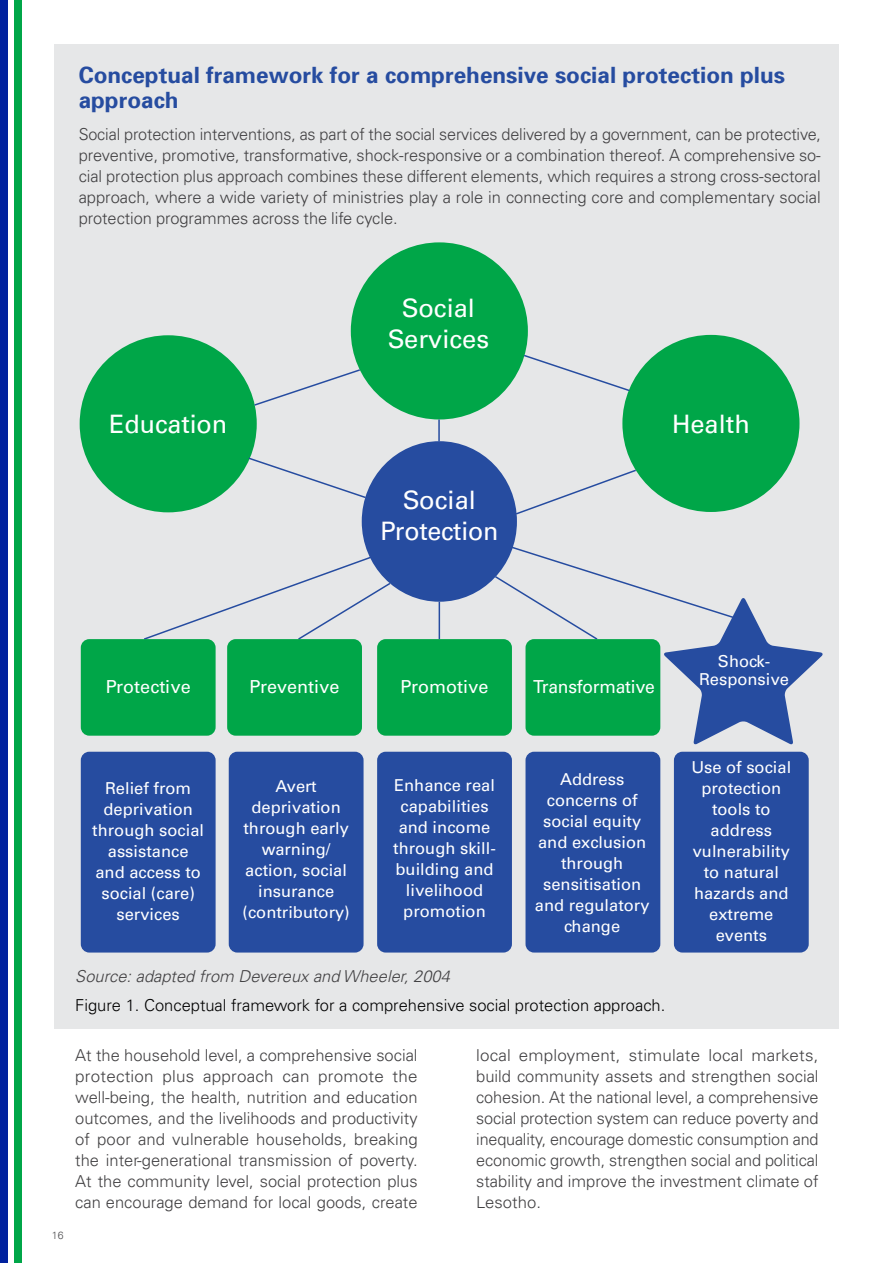
<style>
.page{position:relative;width:893px;height:1263px;background:#fff}
.page>*{position:absolute;margin:0;border:0;box-sizing:border-box;transform-origin:0 0}
.t1{font:25.5px/30.6px "Univers LT Pro 55 Roman";letter-spacing:-.005em;color:#fff;text-align:center}
.t2{font:700 22.5px/25.5px "Univers 65";color:#264ca0}
.t3{font:18px "Univers LT Pro 55 Roman";color:#fff}
.t4{font:300 16.5px/21px "Univers LT Pro 45";color:#414042;text-align:justify}
.t5{font:16.5px/21px "Univers LT Pro 55 Roman";color:#fff;text-align:center}
.t6{font:300 16.5px "Univers LT Pro 45";color:#000}
.t7{font:italic 300 16.5px "Univers LT Pro 45";color:#414042}
.t8{font:300 10.5px "Univers LT Pro 45";color:#4d4d4f}
</style>
<div class="page">
<div style="left:15px;top:0;width:7px;height:1263px;background:#00a648"></div>
<div style="left:0;top:0;width:7px;height:1263px;background:#00219e"></div>
<div style="left:54px;top:44px;width:785px;height:984px;background:#e6e7e8"></div>
<div style="left:351px;top:242px;width:177px;height:177px;background:#00a648;border-radius:50%"></div>
<div style="left:362px;top:441px;width:155px;height:161px;background:#264ca0;border-radius:50%"></div>
<div style="left:80px;top:335px;width:177px;height:177px;background:#00a648;border-radius:50%"></div>
<div style="left:622px;top:335px;width:177px;height:177px;background:#00a648;border-radius:50%"></div>
<div style="left:81px;top:752px;width:135px;height:200px;background:#264ca0;border-radius:9px"></div>
<div style="left:229px;top:752px;width:135px;height:200px;background:#264ca0;border-radius:9px"></div>
<div style="left:377px;top:752px;width:135px;height:200px;background:#264ca0;border-radius:9px"></div>
<div style="left:525px;top:752px;width:135px;height:200px;background:#264ca0;border-radius:9px"></div>
<div style="left:674px;top:752px;width:135px;height:200px;background:#264ca0;border-radius:9px"></div>
<svg style="left:253px;top:368px;width:109px;height:38px"></svg>
<svg style="left:522px;top:354px;width:109px;height:38px"></svg>
<hr style="left:438px;top:419px;width:2px;height:22px;background:#264ca0">
<svg style="left:247px;top:456px;width:121px;height:42px"></svg>
<svg style="left:514px;top:468px;width:124px;height:48px"></svg>
<svg style="left:144px;top:555px;width:248px;height:86px"></svg>
<hr style="left:439px;top:602px;width:1px;height:37px;background:#264ca0">
<svg style="left:493px;top:545px;width:330px;height:200px"></svg>
<div style="left:81px;top:639px;width:135px;height:97px;background:#00a648;border-radius:9px"></div>
<div style="left:227px;top:639px;width:135px;height:97px;background:#00a648;border-radius:9px"></div>
<div style="left:377px;top:639px;width:135px;height:97px;background:#00a648;border-radius:9px"></div>
<div style="left:525px;top:639px;width:135px;height:97px;background:#00a648;border-radius:9px"></div>
<h2 class="t2" style="left:79px;top:61px;width:708px">Conceptual framework for a comprehensive social protection plus approach</h2>
<p class="t4" style="left:79px;top:123px;width:744px">Social protection interventions, as part of the social services delivered by a government, can be protective, preventive, promotive, transformative, shock-responsive or a combination thereof. A comprehensive so&shy;cial protection plus approach combines these different elements, which requires a strong cross-sectoral approach, where a wide variety of ministries play a role in connecting core and complementary social protection programmes across the life cycle.</p>
<h1 class="t1" style="left:388px;top:292px;width:103px">Social<br>Services</h1>
<h1 class="t1" style="left:109px;top:408px;width:119px">Education</h1>
<h1 class="t1" style="left:672px;top:407px;width:79px">Health</h1>
<h1 class="t1" style="left:380px;top:484px;width:119px">Social<br>Protection</h1>
<p class="t3" style="left:106px;top:674px;width:87px">Protective</p>
<p class="t3" style="left:250px;top:674px;width:92px">Preventive</p>
<p class="t3" style="left:400px;top:674px;width:90px">Promotive</p>
<p class="t3" style="left:533px;top:674px;width:123px">Transformative</p>
<p class="t5" style="left:699px;top:651px;width:91px;line-height:18px">Shock-<br>Responsive</p>
<p class="t5" style="left:92px;top:777px;width:113px">Relief from deprivation through social assistance and access to social (care) services</p>
<p class="t5" style="left:243px;top:775px;width:109px">Avert deprivation through early warning/ action, social insurance (contributory)</p>
<p class="t5" style="left:393px;top:774px;width:104px">Enhance real capabilities and income through skill&shy;building and livelihood promotion</p>
<p class="t5" style="left:535px;top:768px;width:116px">Address concerns of social equity and exclusion through sensitisation and regulatory change</p>
<p class="t5" style="left:691px;top:756px;width:101px">Use of social protection tools to address vulnerability to natural hazards and extreme events</p>
<p class="t7" style="left:75px;top:965px;width:376px">Source: adapted from Devereux and Wheeler, 2004</p>
<p class="t6" style="left:75px;top:995px;width:592px">Figure 1. Conceptual framework for a comprehensive social protection approach.</p>
<p class="t8" style="left:52px;top:1228px;width:13px">16</p>
<p class="t4" style="left:75px;top:1044px;width:344px">At the household level, a comprehensive social protection plus approach can promote the well-being, the health, nutrition and education outcomes, and the livelihoods and productivity of poor and vulnerable households, breaking the inter-generational transmission of poverty.<br>At the community level, social protection plus can encourage demand for local goods, create</p>
<p class="t4" style="left:476px;top:1044px;width:344px">local employment, stimulate local markets, build community assets and strengthen social cohesion. At the national level, a comprehensive social protection system can reduce poverty and inequality, encourage domestic consumption and economic growth, strengthen social and political stability and improve the investment climate of Lesotho.</p>
</div>
